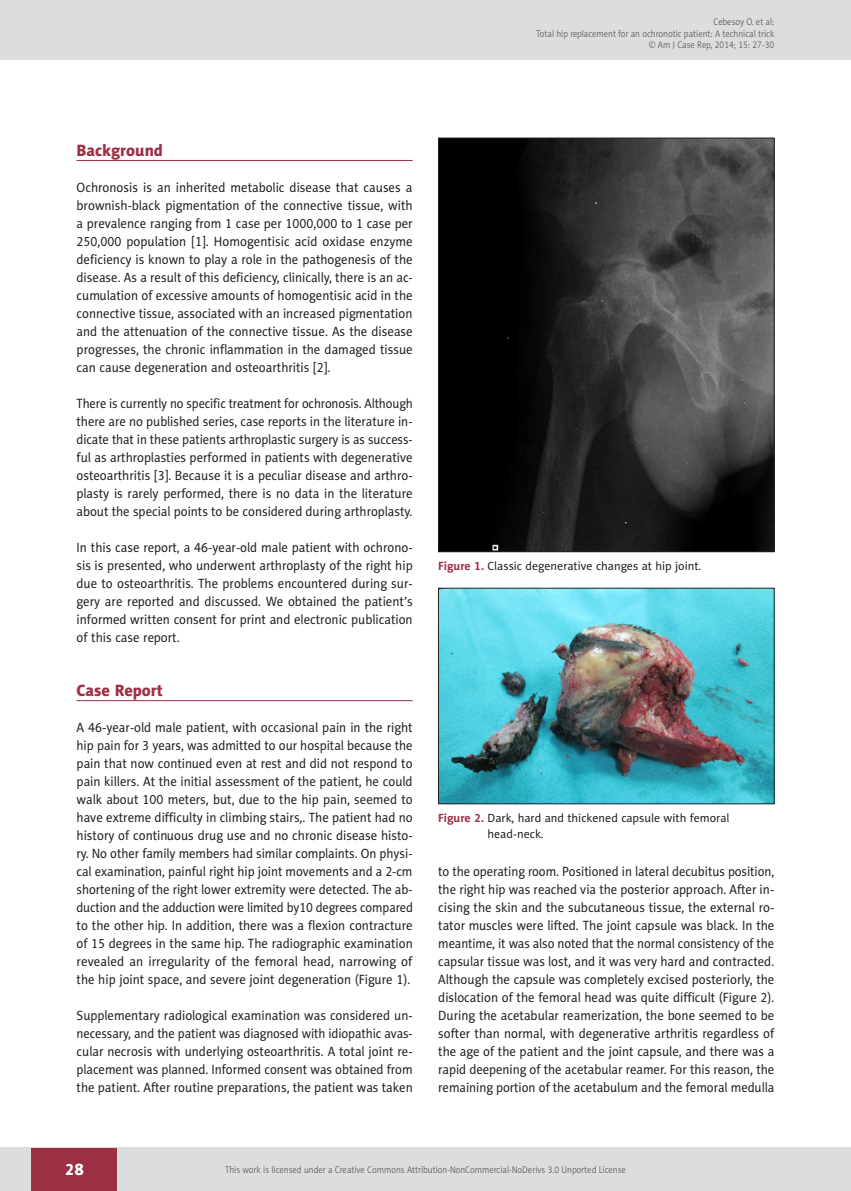
<style>
.page{position:relative;width:851px;height:1191px;background:#fff}
.page>*{position:absolute;margin:0;border:0;box-sizing:border-box;transform-origin:0 0}
.AJCR_Headline_1{font:16.5px "Naomi Sans EFN Heavy";color:#9d2f42}
.t1{font:16.5px "Naomi Sans EFN Heavy";color:#fff}
.AJCR_Body{font:13.5px/18px "Naomi Sans EFN";color:#231f20;text-align:justify;scale:.95 1}
.AJCR_Body-2{font:13.5px/18px "Naomi Sans EFN";color:#231f20;text-align:justify;scale:.94 1}
.AJCR_Body-3{font:13.5px/18px "Naomi Sans EFN";color:#231f20;text-align:justify;scale:.93 1}
.AJCR_Rycina_tytul{font:12px/15.8px "Naomi Sans EFN";color:#231f20}
.AJCR_pagina_sygnatur{font:9.75px "Naomi Sans EFN Light";color:#57585a;scale:.9 1}
.AJCR_pagina_zywa{font:9.75px/11.2px "Naomi Sans EFN Light";color:#57585a;text-align:right;scale:.9 1}
.s1{font-weight:700;color:#9d2f42}
</style>
<div class="page">
<hr style="left:77px;top:160px;width:335px;height:1px;background:#9d2f42">
<hr style="left:77px;top:700px;width:335px;height:1px;background:#9d2f42">
<img style="left:440px;top:140px;width:332px;height:410px">
<div style="left:438px;top:138px;width:336px;height:414px;border:1px solid #231f20"></div>
<img style="left:440px;top:590px;width:332px;height:212px">
<div style="left:438px;top:588px;width:336px;height:216px;border:1px solid #231f20"></div>
<div style="left:0;top:1148px;width:850px;height:43px;background:#dcdddf"></div>
<div style="left:32px;top:1148px;width:85px;height:42px;background:#9d2f42"></div>
<div style="left:0;top:0;width:850px;height:60px;background:#dcdddf"></div>
<hr style="left:850px;top:0;width:1px;height:60px;background:#dcdddf">
<p class="AJCR_pagina_zywa" style="left:536px;top:16px;width:266px">Cebesoy O. et al:<br>Total hip replacement for an ochronotic patient: A technical trick</p>
<p class="AJCR_pagina_sygnatur" style="left:648px;top:39px;width:141px">© Am J Case Rep, 2014; 15: 27-30</p>
<p class="AJCR_Headline_1" style="left:77px;top:140px;width:88px">Background</p>
<p class="AJCR_Body" style="left:77px;top:178px;width:355px">Ochronosis is an inherited metabolic disease that causes a brownish-black pigmentation of the connective tissue, with a prevalence ranging from 1 case per 1000,000 to 1 case per 250,000 population [1]. Homogentisic acid oxidase enzyme deficiency is known to play a role in the pathogenesis of the disease. As a result of this deficiency, clinically, there is an ac&shy;cumulation of excessive amounts of homogentisic acid in the connective tissue, associated with an increased pigmentation and the attenuation of the connective tissue. As the disease progresses, the chronic inflammation in the damaged tissue can cause degeneration and osteoarthritis [2].</p>
<p class="AJCR_Body-3" style="left:77px;top:394px;width:363px">There is currently no specific treatment for ochronosis. Although there are no published series, case reports in the literature in&shy;dicate that in these patients arthroplastic surgery is as success&shy;ful as arthroplasties performed in patients with degenerative osteoarthritis [3]. Because it is a peculiar disease and arthro&shy;plasty is rarely performed, there is no data in the literature about the special points to be considered during arthroplasty.</p>
<p class="AJCR_Body" style="left:77px;top:538px;width:355px">In this case report, a 46-year-old male patient with ochrono&shy;sis is presented, who underwent arthroplasty of the right hip due to osteoarthritis. The problems encountered during sur&shy;gery are reported and discussed. We obtained the patient’s informed written consent for print and electronic publication of this case report.</p>
<p class="AJCR_Headline_1" style="left:77px;top:680px;width:88px">Case Report</p>
<p class="AJCR_Body" style="left:77px;top:718px;width:355px">A 46-year-old male patient, with occasional pain in the right hip pain for 3 years, was admitted to our hospital because the pain that now continued even at rest and did not respond to pain killers. At the initial assessment of the patient, he could walk about 100 meters, but, due to the hip pain, seemed to have extreme difficulty in climbing stairs,. The patient had no history of continuous drug use and no chronic disease histo&shy;ry. No other family members had similar complaints. On physi&shy;cal examination, painful right hip joint movements and a 2-cm shortening of the right lower extremity were detected. The ab&shy;duction and the adduction were limited by10 degrees compared to the other hip. In addition, there was a flexion contracture of 15 degrees in the same hip. The radiographic examination revealed an irregularity of the femoral head, narrowing of the hip joint space, and severe joint degeneration (Figure 1).</p>
<p class="AJCR_Body" style="left:77px;top:1006px;width:355px">Supplementary radiological examination was considered un&shy;necessary, and the patient was diagnosed with idiopathic avas&shy;cular necrosis with underlying osteoarthritis. A total joint re&shy;placement was planned. Informed consent was obtained from the patient. After routine preparations, the patient was taken</p>
<p class="AJCR_Rycina_tytul" style="left:438px;top:558px;width:264px"><span class="s1">Figure 1.</span> Classic degenerative changes at hip joint.</p>
<p class="AJCR_Rycina_tytul" style="left:487px;top:810px;width:243px;text-indent:-49px"><span class="s1">Figure 2.</span> Dark, hard and thickened capsule with femoral head-neck.</p>
<p class="AJCR_Body-2" style="left:438px;top:862px;width:359px">to the operating room. Positioned in lateral decubitus position, the right hip was reached via the posterior approach. After in&shy;cising the skin and the subcutaneous tissue, the external ro&shy;tator muscles were lifted. The joint capsule was black. In the meantime, it was also noted that the normal consistency of the capsular tissue was lost, and it was very hard and contracted.<br>Although the capsule was completely excised posteriorly, the dislocation of the femoral head was quite difficult (Figure 2).<br>During the acetabular reamerization, the bone seemed to be softer than normal, with degenerative arthritis regardless of the age of the patient and the joint capsule, and there was a rapid deepening of the acetabular reamer. For this reason, the remaining portion of the acetabulum and the femoral medulla</p>
<p class="t1" style="left:65px;top:1159px;width:21px">28</p>
<p class="AJCR_pagina_sygnatur" style="left:225px;top:1164px;width:447px">This work is licensed under a Creative Commons Attribution-NonCommercial-NoDerivs 3.0 Unported License</p>
</div>
